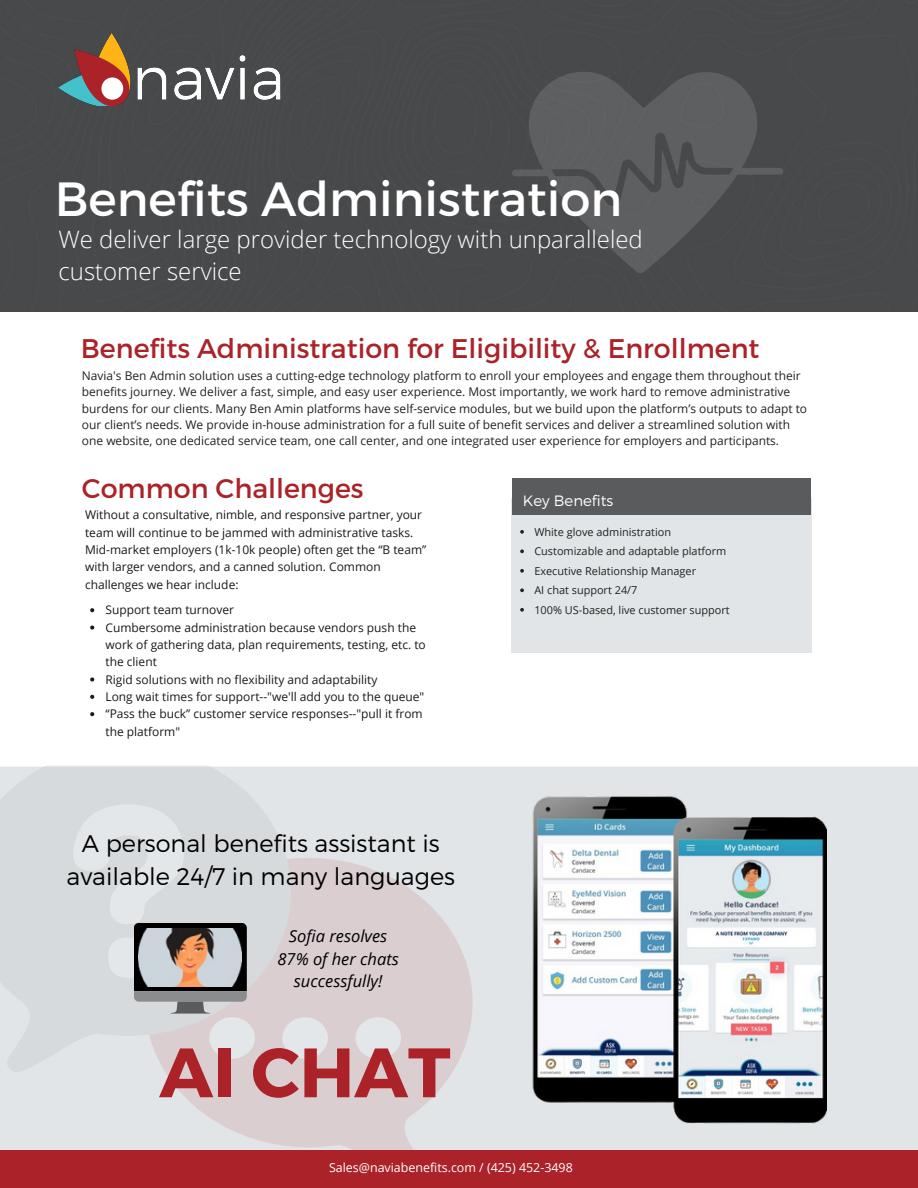
<style>
.page{position:relative;width:918px;height:1188px;background:#fff}
.page>*{position:absolute;margin:0;border:0;box-sizing:border-box;transform-origin:0 0}
.t1{font:700 69.75px "Montserrat";color:#ab2328}
.t2{font:48px "Montserrat";color:#fff}
.t3{font:27px "Montserrat";color:#ab2328}
.t4{font:300 24px/32.5px "Open Sans";color:#fff}
.t5{font:300 24px/32.7px "Montserrat";color:#000;text-align:center}
.t6{font:italic 16.5px/22.5px "Open Sans";color:#000;text-align:center}
.t7{font:300 15px "Montserrat";color:#fff}
.t8{font:12.45px "Open Sans";color:#fff}
.t9{font:12px/16.4px "Open Sans";color:#222}
.t10{font:12px/17.2px "Open Sans";color:#191919}
.t11{font:10.95px/19.5px "Open Sans";color:#222}
</style>
<div class="page">
<div style="left:0;top:0;width:918px;height:312px;background:#48494b"></div>
<svg style="left:512px;top:70px;width:271px;height:203px;background:#535456"></svg>
<div style="left:512px;top:498px;width:299px;height:154px;background:#e1e5e7"></div>
<div style="left:512px;top:479px;width:299px;height:36px;background:#5a5b5d"></div>
<div style="left:0;top:767px;width:918px;height:383px;background:#e1e5e7"></div>
<div style="left:145px;top:858px;width:328px;height:289px;background:#daced1;border-radius:50%"></div>
<svg style="left:0;top:765px;width:291px;height:271px;fill:#d7dadc"></svg>
<svg style="left:337px;top:1100px;width:94px;height:50px"></svg>
<div style="left:209px;top:1017px;width:46px;height:42px;background:#e4e7e9;border-radius:50%"></div>
<div style="left:282px;top:1017px;width:46px;height:42px;background:#e4e7e9;border-radius:50%"></div>
<div style="left:355px;top:1017px;width:46px;height:42px;background:#e4e7e9;border-radius:50%"></div>
<div style="left:0;top:1150px;width:918px;height:38px;background:#ab2328"></div>
<img style="left:527px;top:792px;width:300px;height:333px">
<svg style="left:4px;top:804px;width:243px;height:270px"></svg>
<img style="left:139px;top:928px;width:103px;height:58px">
<svg style="left:520px;top:530px;width:4px;height:4px"></svg>
<svg style="left:520px;top:549px;width:4px;height:4px"></svg>
<svg style="left:520px;top:569px;width:4px;height:4px"></svg>
<svg style="left:520px;top:588px;width:4px;height:4px"></svg>
<svg style="left:520px;top:608px;width:4px;height:4px"></svg>
<svg style="left:90px;top:608px;width:4px;height:4px"></svg>
<svg style="left:90px;top:626px;width:4px;height:4px"></svg>
<svg style="left:90px;top:677px;width:4px;height:5px"></svg>
<svg style="left:90px;top:695px;width:4px;height:4px"></svg>
<svg style="left:90px;top:712px;width:4px;height:4px"></svg>
<img style="left:59px;top:34px;width:221px;height:72px">
<h2 class="t2" style="left:55px;top:167px;width:569px">Benefits Administration</h2>
<h3 class="t4" style="left:59px;top:222px;width:586px">We deliver large provider technology with unparalleled customer service</h3>
<h3 class="t3" style="left:81px;top:331px;width:680px">Benefits Administration for Eligibility &amp; Enrollment</h3>
<p class="t9" style="left:82px;top:367px;width:727px">Navia's Ben Admin solution uses a cutting-edge technology platform to enroll your employees and engage them throughout their benefits journey. We deliver a fast, simple, and easy user experience. Most importantly, we work hard to remove administrative burdens for our clients. Many Ben Amin platforms have self-service modules, but we build upon the platform’s outputs to adapt to our client’s needs. We provide in-house administration for a full suite of benefit services and deliver a streamlined solution with one website, one dedicated service team, one call center, and one integrated user experience for employers and participants.</p>
<h3 class="t3" style="left:82px;top:471px;width:283px">Common Challenges</h3>
<p class="t7" style="left:523px;top:491px;width:92px">Key Benefits</p>
<p class="t10" style="left:85px;top:506px;width:343px">Without a consultative, nimble, and responsive partner, your team will continue to be jammed with administrative tasks.<br>Mid-market employers (1k-10k people) often get the “B team” with larger vendors, and a canned solution. Common challenges we hear include:</p>
<p class="t11" style="left:534px;top:522px;width:197px">White glove administration<br>Customizable and adaptable platform<br>Executive Relationship Manager<br>AI chat support 24/7<br>100% US-based, live customer support</p>
<p class="t10" style="left:105px;top:601px;width:322px">Support team turnover<br>Cumbersome administration because vendors push the work of gathering data, plan requirements, testing, etc. to the client<br>Rigid solutions with no flexibility and adaptability<br>Long wait times for support--"we'll add you to the queue" “Pass the buck” customer service responses--"pull it from the platform"</p>
<h3 class="t5" style="left:67px;top:826px;width:390px">A personal benefits assistant is available 24/7 in many languages</h3>
<h3 class="t6" style="left:278px;top:925px;width:123px">Sofia resolves<br>87% of her chats successfully!</h3>
<h1 class="t1" style="left:159px;top:1027px;width:293px">AI CHAT</h1>
<p class="t8" style="left:329px;top:1158px;width:245px">Sales@naviabenefits.com / (425) 452-3498</p>
</div>
